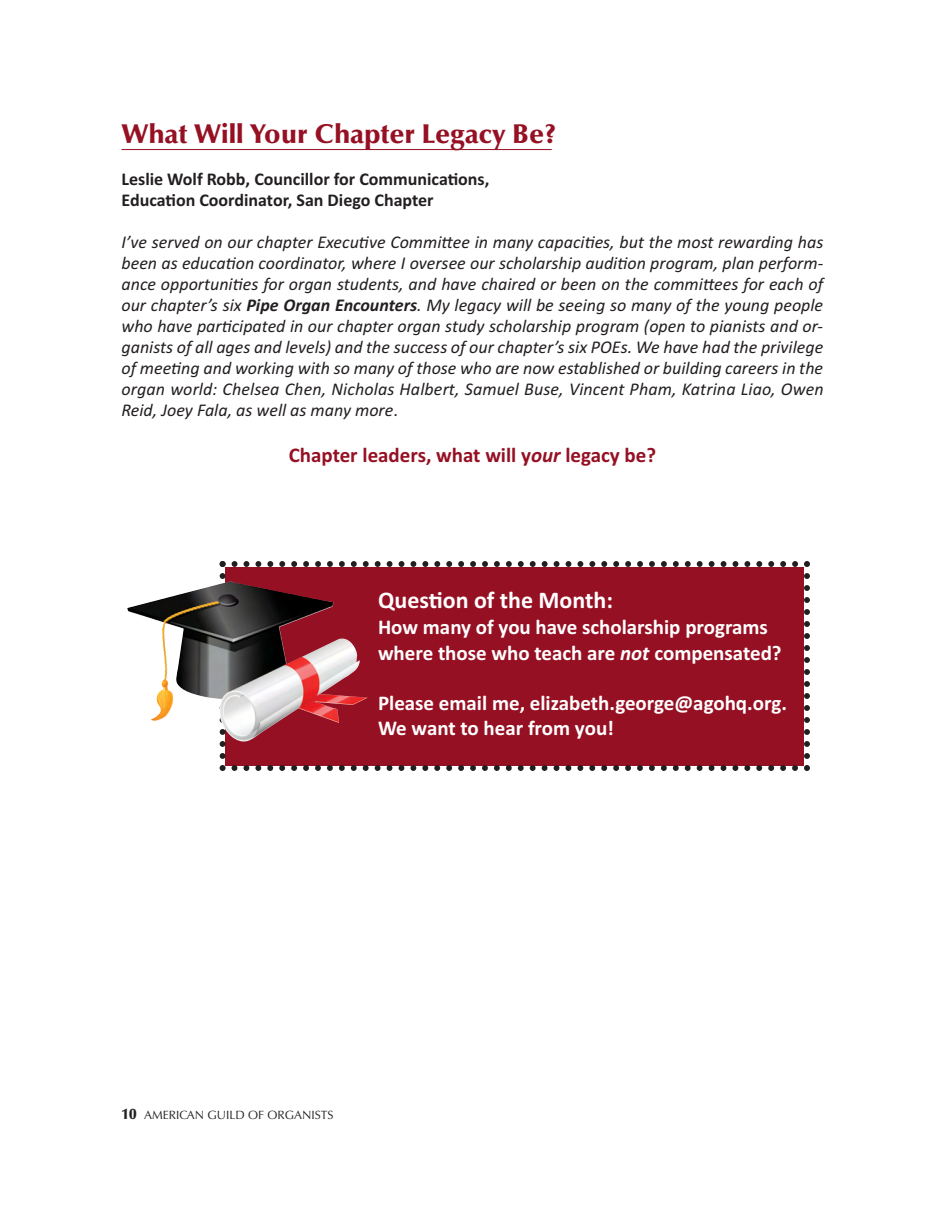
<style>
.page{position:relative;width:945px;height:1215px;background:#fff}
.page>*{position:absolute;margin:0;border:0;box-sizing:border-box;transform-origin:0 0}
.t1{font:900 27px "Optima";color:#961023}
.t2{font:700 24px "Calibri";color:#fff}
.t3{font:700 21px/25.2px "Calibri";color:#fff}
.t4{font:700 21px "Calibri";color:#961023}
.t5{font:italic 18px/21px "Calibri";color:#231f20;text-align:justify}
.t6{font:700 18px/21px "Calibri";color:#231f20}
.t7{font:12px "Optima";color:#231f20}
.s1{font-weight:700}
.s2{font-style:normal}
.s3{font-style:italic}
.s4{font-weight:900;font-size:15px}
</style>
<div class="page">
<svg style="left:220px;top:561px;width:590px;height:210px;background:#971b2d"></svg>
<img style="left:127px;top:581px;width:240px;height:161px">
<hr style="left:122px;top:149px;width:430px;height:1px;background:#961023">
<h1 class="t1" style="left:122px;top:123px;width:436px">What Will Your Chapter Legacy Be?</h1>
<p class="t6" style="left:122px;top:169px;width:369px">Leslie Wolf Robb, Councillor for Communications,<br>Education Coordinator, San Diego Chapter</p>
<p class="t5" style="left:122px;top:232px;width:704px">I’ve served on our chapter Executive Committee in many capacities, but the most rewarding has been as education coordinator, where I oversee our scholarship audition program, plan perform&shy;ance opportunities for organ students, and have chaired or been on the committees for each of our chapter’s six <span class="s1">Pipe Organ Encounters</span>. My legacy will be seeing so many of the young people who have participated in our chapter organ study scholarship program (open to pianists and or&shy;ganists of all ages and levels) and the success of our chapter’s six POEs. We have had the privilege of meeting and working with so many of those who are now established or building careers in the organ world: Chelsea Chen, Nicholas Halbert, Samuel Buse, Vincent Pham, Katrina Liao, Owen Reid, Joey Fala, as well as many more<span class="s2">.</span></p>
<p class="t4" style="left:289px;top:442px;width:369px">Chapter leaders, what will y<span class="s3">our</span> legacy be?</p>
<h2 class="t2" style="left:378px;top:585px;width:237px">Question of the Month:</h2>
<p class="t3" style="left:378px;top:615px;width:405px">How many of you have scholarship programs where those who teach are <span class="s3">not</span> compensated?</p>
<p class="t3" style="left:378px;top:690px;width:410px">Please email me, elizabeth.george@agohq.org.<br>We want to hear from you!</p>
<p class="t7" style="left:122px;top:1108px;width:214px"><span class="s4">10</span> AMERICAN GUILD OF ORGANISTS</p>
</div>
